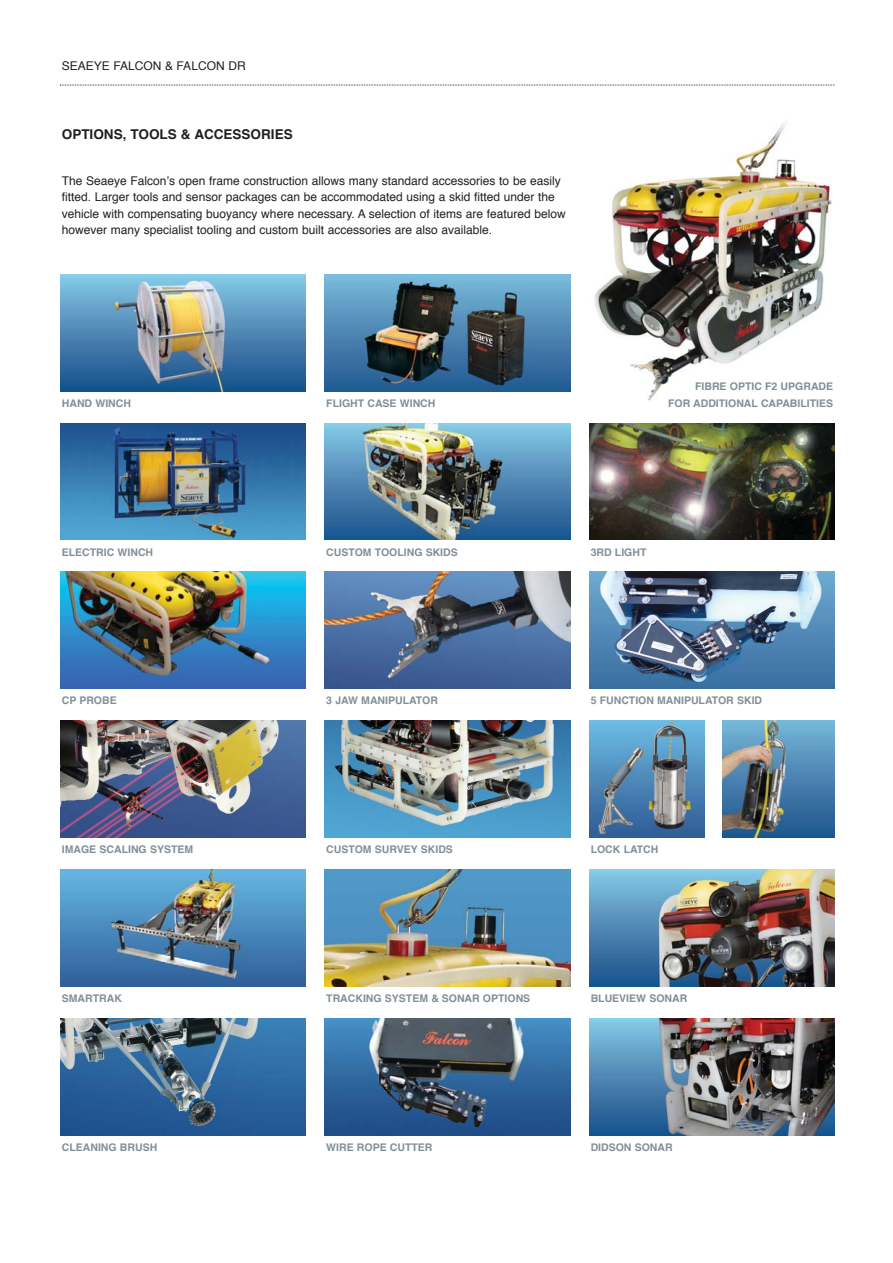
<style>
.page{position:relative;width:893px;height:1263px;background:#fff}
.page>*{position:absolute;margin:0;border:0;box-sizing:border-box;transform-origin:0 0}
.t1{font:700 13.5px "Helvetica";color:#231f20}
.t2{font:12px/16.5px "Helvetica";color:#231f20}
.t3{font:700 10.5px/16.5px "Helvetica";color:#828f97;text-align:right}
</style>
<div class="page">
<svg style="left:60px;top:85px;width:775px;height:1px"></svg>
<img style="left:60px;top:423px;width:246px;height:117px">
<img style="left:325px;top:721px;width:245px;height:117px">
<img style="left:60px;top:572px;width:246px;height:117px">
<img style="left:60px;top:721px;width:246px;height:117px">
<img style="left:60px;top:870px;width:246px;height:116px">
<img style="left:60px;top:1018px;width:246px;height:117px">
<img style="left:60px;top:274px;width:246px;height:117px">
<img style="left:325px;top:423px;width:245px;height:117px">
<img style="left:325px;top:572px;width:245px;height:117px">
<img style="left:589px;top:572px;width:245px;height:117px">
<img style="left:325px;top:870px;width:245px;height:116px">
<img style="left:325px;top:1018px;width:245px;height:117px">
<img style="left:325px;top:274px;width:245px;height:117px">
<img style="left:589px;top:423px;width:245px;height:117px">
<img style="left:594px;top:123px;width:238px;height:278px">
<img style="left:589px;top:721px;width:115px;height:117px">
<img style="left:589px;top:1018px;width:245px;height:117px">
<img style="left:723px;top:721px;width:111px;height:117px">
<img style="left:589px;top:870px;width:245px;height:116px">
<p class="t2" style="left:62px;top:58px;width:185px">SEAEYE FALCON &amp; FALCON DR</p>
<p class="t1" style="left:62px;top:129px;width:232px">OPTIONS, TOOLS &amp; ACCESSORIES</p>
<p class="t2" style="left:62px;top:173px;width:505px">The Seaeye Falcon’s open frame construction allows many standard accessories to be easily fitted. Larger tools and sensor packages can be accommodated using a skid fitted under the vehicle with compensating buoyancy where necessary. A selection of items are featured below however many specialist tooling and custom built accessories are also available.</p>
<p class="t3" style="left:62px;top:396px;width:71px">HAND WINCH</p>
<p class="t3" style="left:62px;top:544px;width:93px">ELECTRIC WINCH</p>
<p class="t3" style="left:326px;top:396px;width:111px">FLIGHT CASE WINCH</p>
<p class="t3" style="left:326px;top:544px;width:133px">CUSTOM TOOLING SKIDS</p>
<p class="t3" style="left:668px;top:379px;width:166px">FIBRE OPTIC F2 UPGRADE<br>FOR ADDITIONAL CAPABILITIES</p>
<p class="t3" style="left:590px;top:544px;width:57px">3RD LIGHT</p>
<p class="t3" style="left:62px;top:693px;width:56px">CP PROBE</p>
<p class="t3" style="left:326px;top:693px;width:113px">3 JAW MANIPULATOR</p>
<p class="t3" style="left:590px;top:693px;width:173px">5 FUNCTION MANIPULATOR SKID</p>
<p class="t3" style="left:62px;top:842px;width:133px">IMAGE SCALING SYSTEM</p>
<p class="t3" style="left:326px;top:842px;width:128px">CUSTOM SURVEY SKIDS</p>
<p class="t3" style="left:590px;top:842px;width:69px">LOCK LATCH</p>
<p class="t3" style="left:62px;top:991px;width:62px">SMARTRAK</p>
<p class="t3" style="left:326px;top:991px;width:205px">TRACKING SYSTEM &amp; SONAR OPTIONS</p>
<p class="t3" style="left:590px;top:991px;width:98px">BLUEVIEW SONAR</p>
<p class="t3" style="left:62px;top:1140px;width:97px">CLEANING BRUSH</p>
<p class="t3" style="left:326px;top:1140px;width:108px">WIRE ROPE CUTTER</p>
<p class="t3" style="left:590px;top:1140px;width:83px">DIDSON SONAR</p>
</div>
